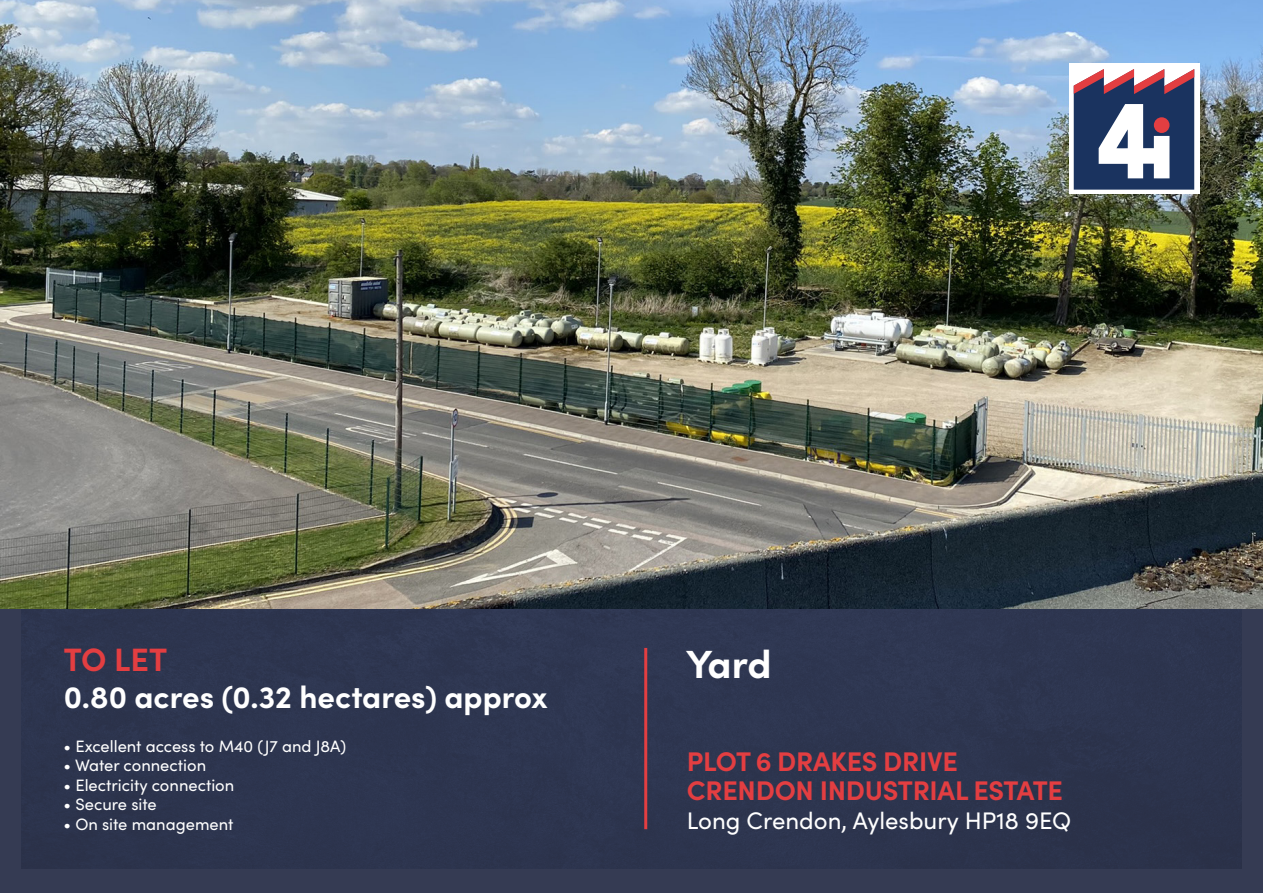
<style>
.page{position:relative;width:1263px;height:893px;background:#353b53}
.page>*{position:absolute;margin:0;border:0;box-sizing:border-box;transform-origin:0 0}
.t1{font:700 39.3px "Sofia Pro";color:#fff}
.t2{font:700 32.4px "Sofia Pro";color:#e33e41}
.t3{font:700 31.2px "Sofia Pro";color:#fff}
.t4{font:700 27px/29.4px "Sofia Pro";letter-spacing:-.01em;color:#e33e41}
.t5{font:24px "Sofia Pro";color:#fff}
.t6{font:16.5px "Sofia Pro";color:#fff}
</style>
<div class="page">
<img style="left:21px;top:608px;width:1221px;height:261px">
<img style="left:0;top:0;width:1263px;height:608px">
<hr style="left:644px;top:648px;width:3px;height:181px;background:#e33e41">
<div style="left:1069px;top:64px;width:130px;height:130px;background:#fff"></div>
<svg style="left:1074px;top:69px;width:120px;height:121px"></svg>
<h2 class="t2" style="left:64px;top:635px;width:105px">TO LET</h2>
<h3 class="t3" style="left:64px;top:673px;width:485px">0.80 acres (0.32 hectares) approx</h3>
<p class="t6" style="left:64px;top:734px;width:284px">• Excellent access to M40 (J7 and J8A)</p>
<p class="t6" style="left:64px;top:753px;width:144px">• Water connection</p>
<p class="t6" style="left:64px;top:773px;width:172px">• Electricity connection</p>
<p class="t6" style="left:64px;top:792px;width:95px">• Secure site</p>
<p class="t6" style="left:64px;top:812px;width:171px">• On site management</p>
<h1 class="t1" style="left:686px;top:634px;width:87px">Yard</h1>
<h3 class="t4" style="left:687px;top:745px;width:378px">PLOT 6 DRAKES DRIVE<br>CRENDON INDUSTRIAL ESTATE</h3>
<h3 class="t5" style="left:687px;top:803px;width:386px">Long Crendon, Aylesbury HP18 9EQ</h3>
</div>
